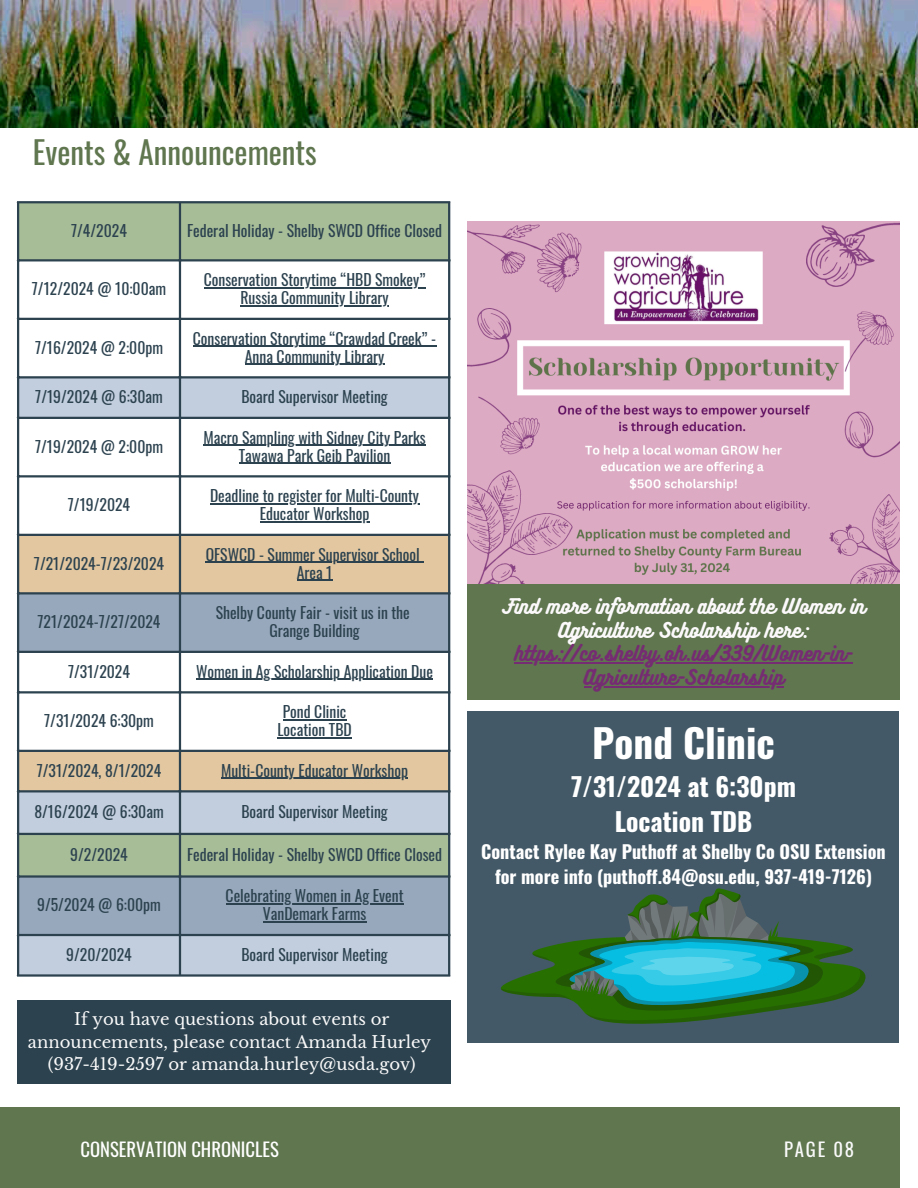
<style>
.page{position:relative;width:918px;height:1188px;background:#fff}
.page>*{position:absolute;margin:0;border:0;box-sizing:border-box;transform-origin:0 0}
.t1{font:700 39.15px "Oswald";color:#fff}
.t2{font:31.2px "Oswald";color:#5f764f}
.t3{font:700 25.65px/34.8px "Oswald";color:#fff;text-align:center}
.t4{font:18.75px/23.7px "Bukhari Script";color:#fcf9fb;text-align:center}
.t5{font:18.75px "Bukhari Script";color:#762c72}
.t6{font:18.75px "Oswald";letter-spacing:.1em;color:#fafafa}
.t7{font:18.6px "Oswald";color:#fff}
.t8{font:700 18.15px/24.8px "Oswald";color:#fff;text-align:center}
.t9{font:16.5px/22.5px "Libre Baskerville";color:#fafafa;text-align:center}
.t10{font:15.6px "Oswald";color:#2c424f}
</style>
<div class="page">
<div style="left:0;top:1107px;width:900px;height:81px;background:#5f764f"></div>
<img style="left:0;top:0;width:918px;height:127px">
<div style="left:19px;top:203px;width:429px;height:56px;background:#a7bd98"></div>
<svg style="left:19px;top:261px;width:429px;height:115px"></svg>
<svg style="left:19px;top:378px;width:429px;height:596px"></svg>
<div style="left:19px;top:536px;width:429px;height:56px;background:#e2c7a0"></div>
<svg style="left:19px;top:594px;width:429px;height:340px"></svg>
<hr style="left:204px;top:287px;width:221px;height:1px;background:#2c424f">
<hr style="left:240px;top:305px;width:149px;height:1px;background:#2c424f">
<hr style="left:193px;top:346px;width:243px;height:1px;background:#2c424f">
<hr style="left:245px;top:364px;width:139px;height:1px;background:#2c424f">
<hr style="left:203px;top:445px;width:223px;height:1px;background:#2c424f">
<hr style="left:239px;top:463px;width:151px;height:1px;background:#2c424f">
<hr style="left:210px;top:503px;width:209px;height:1px;background:#2c424f">
<hr style="left:260px;top:521px;width:109px;height:1px;background:#2c424f">
<hr style="left:206px;top:562px;width:214px;height:1px;background:#2c424f">
<hr style="left:297px;top:580px;width:35px;height:1px;background:#2c424f">
<hr style="left:196px;top:679px;width:237px;height:1px;background:#2c424f">
<hr style="left:283px;top:719px;width:63px;height:1px;background:#2c424f">
<hr style="left:277px;top:737px;width:75px;height:1px;background:#2c424f">
<hr style="left:221px;top:778px;width:187px;height:1px;background:#2c424f">
<hr style="left:226px;top:904px;width:178px;height:1px;background:#2c424f">
<hr style="left:263px;top:922px;width:103px;height:1px;background:#2c424f">
<hr style="left:17px;top:203px;width:2px;height:771px;background:#2c424f">
<hr style="left:179px;top:203px;width:2px;height:771px;background:#2c424f">
<hr style="left:448px;top:203px;width:2px;height:771px;background:#2c424f">
<hr style="left:17px;top:201px;width:433px;height:2px;background:#2c424f">
<hr style="left:17px;top:259px;width:433px;height:2px;background:#2c424f">
<hr style="left:17px;top:318px;width:433px;height:2px;background:#2c424f">
<hr style="left:17px;top:376px;width:433px;height:2px;background:#2c424f">
<hr style="left:17px;top:417px;width:433px;height:2px;background:#2c424f">
<hr style="left:17px;top:475px;width:433px;height:2px;background:#2c424f">
<hr style="left:17px;top:534px;width:433px;height:2px;background:#2c424f">
<hr style="left:17px;top:592px;width:433px;height:2px;background:#2c424f">
<hr style="left:17px;top:651px;width:433px;height:2px;background:#2c424f">
<hr style="left:17px;top:691px;width:433px;height:2px;background:#2c424f">
<hr style="left:17px;top:750px;width:433px;height:2px;background:#2c424f">
<hr style="left:17px;top:790px;width:433px;height:2px;background:#2c424f">
<hr style="left:17px;top:833px;width:433px;height:2px;background:#2c424f">
<hr style="left:17px;top:875px;width:433px;height:3px;background:#2c424f">
<hr style="left:17px;top:934px;width:433px;height:2px;background:#2c424f">
<hr style="left:17px;top:974px;width:433px;height:3px;background:#2c424f">
<div style="left:17px;top:1000px;width:433px;height:84px;background:#2c424f"></div>
<div style="left:467px;top:584px;width:433px;height:116px;background:#5f764f"></div>
<hr style="left:514px;top:662px;width:339px;height:2px;background:#762c72">
<hr style="left:584px;top:686px;width:199px;height:1px;background:#762c72">
<img style="left:467px;top:221px;width:432px;height:363px">
<div style="left:467px;top:711px;width:432px;height:332px;background:#435967"></div>
<svg style="left:500px;top:888px;width:366px;height:136px"></svg>
<p class="t2" style="left:33px;top:128px;width:285px">Events &amp; Announcements</p>
<h1 class="t10" style="left:71px;top:219px;width:57px">7/4/2024</h1>
<p class="t10" style="left:187px;top:219px;width:257px">Federal Holiday - Shelby SWCD Office Closed</p>
<p class="t10" style="left:32px;top:277px;width:136px">7/12/2024 @ 10:00am</p>
<p class="t10" style="left:35px;top:335px;width:130px">7/16/2024 @ 2:00pm</p>
<p class="t10" style="left:204px;top:268px;width:223px">Conservation Storytime “HBD Smokey”</p>
<p class="t10" style="left:240px;top:286px;width:150px">Russia Community Library</p>
<p class="t10" style="left:193px;top:326px;width:245px">Conservation Storytime “Crawdad Creek” -</p>
<p class="t10" style="left:245px;top:344px;width:141px">Anna Community Library</p>
<p class="t10" style="left:35px;top:385px;width:129px">7/19/2024 @ 6:30am</p>
<p class="t10" style="left:241px;top:385px;width:148px">Board Supervisor Meeting</p>
<p class="t10" style="left:35px;top:434px;width:130px">7/19/2024 @ 2:00pm</p>
<p class="t10" style="left:203px;top:425px;width:224px">Macro Sampling with Sidney City Parks</p>
<p class="t10" style="left:239px;top:443px;width:153px">Tawawa Park Geib Pavilion</p>
<p class="t10" style="left:68px;top:493px;width:64px">7/19/2024</p>
<p class="t10" style="left:210px;top:484px;width:211px">Deadline to register for Multi-County</p>
<p class="t10" style="left:260px;top:502px;width:111px">Educator Workshop</p>
<p class="t10" style="left:34px;top:551px;width:132px">7/21/2024-7/23/2024</p>
<p class="t10" style="left:206px;top:542px;width:216px">OFSWCD - Summer Supervisor School</p>
<p class="t10" style="left:297px;top:560px;width:37px">Area 1</p>
<p class="t10" style="left:38px;top:610px;width:124px">721/2024-7/27/2024</p>
<p class="t10" style="left:216px;top:601px;width:196px">Shelby County Fair - visit us in the</p>
<p class="t10" style="left:269px;top:619px;width:92px">Grange Building</p>
<p class="t10" style="left:68px;top:659px;width:63px">7/31/2024</p>
<p class="t10" style="left:196px;top:659px;width:238px">Women in Ag Scholarship Application Due</p>
<p class="t10" style="left:44px;top:709px;width:111px">7/31/2024 6:30pm</p>
<p class="t10" style="left:283px;top:700px;width:65px">Pond Clinic</p>
<p class="t10" style="left:277px;top:718px;width:76px">Location TBD</p>
<p class="t10" style="left:37px;top:758px;width:126px">7/31/2024, 8/1/2024</p>
<p class="t10" style="left:221px;top:758px;width:188px">Multi-County Educator Workshop</p>
<p class="t10" style="left:34px;top:800px;width:131px">8/16/2024 @ 6:30am</p>
<p class="t10" style="left:241px;top:800px;width:148px">Board Supervisor Meeting</p>
<p class="t10" style="left:70px;top:842px;width:59px">9/2/2024</p>
<p class="t10" style="left:187px;top:842px;width:257px">Federal Holiday - Shelby SWCD Office Closed</p>
<p class="t10" style="left:37px;top:893px;width:125px">9/5/2024 @ 6:00pm</p>
<p class="t10" style="left:226px;top:884px;width:179px">Celebrating Women in Ag Event</p>
<p class="t10" style="left:263px;top:902px;width:105px">VanDemark Farms</p>
<p class="t10" style="left:66px;top:942px;width:67px">9/20/2024</p>
<p class="t10" style="left:241px;top:942px;width:148px">Board Supervisor Meeting</p>
<p class="t9" style="left:28px;top:1008px;width:405px">If you have questions about events or announcements, please contact Amanda Hurley (937-419-2597 or amanda.hurley@usda.gov)</p>
<p class="t4" style="left:502px;top:593px;width:364px">Find more information about the Women in<br>Agriculture Scholarship here:</p>
<p class="t5" style="left:514px;top:641px;width:340px">https://co.shelby.oh.us/339/Women-in-</p>
<h4 class="t5" style="left:584px;top:665px;width:201px">Agriculture-Scholarship</h4>
<h1 class="t1" style="left:592px;top:712px;width:184px">Pond Clinic</h1>
<h3 class="t3" style="left:571px;top:768px;width:227px">7/31/2024 at 6:30pm<br>Location TDB</h3>
<p class="t8" style="left:481px;top:838px;width:406px">Contact Rylee Kay Puthoff at Shelby Co OSU Extension for more info (puthoff.84@osu.edu, 937-419-7126)</p>
<h2 class="t7" style="left:81px;top:1135px;width:200px">CONSERVATION CHRONICLES</h2>
<h2 class="t6" style="left:784px;top:1135px;width:72px">PAGE 08</h2>
</div>
